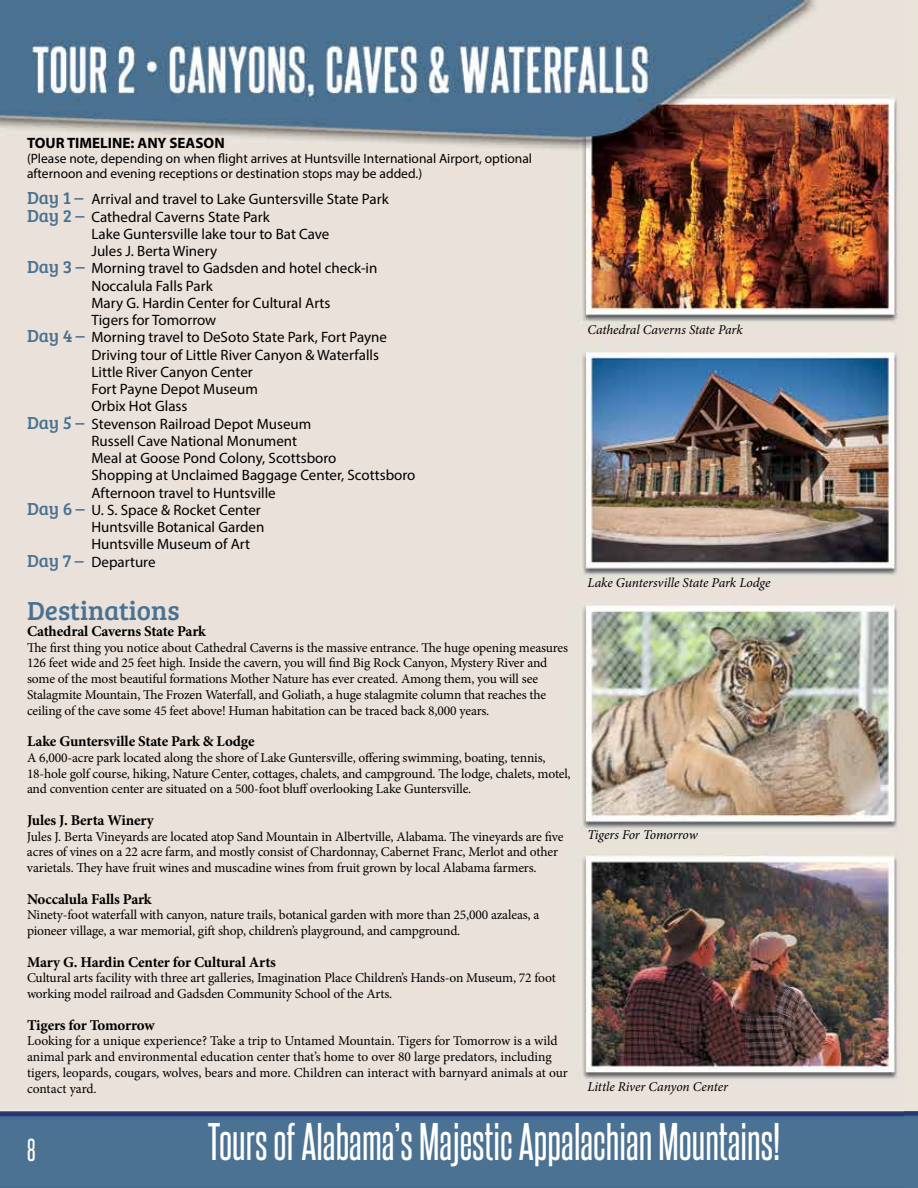
<style>
.page{position:relative;width:918px;height:1188px;background:#fff}
.page>*{position:absolute;margin:0;border:0;box-sizing:border-box;transform-origin:0 0}
.t1{font:45px "Steelfish Rg";color:#fff}
.t2{font:27px "Bree Serif";color:#497292}
.t3{font:27px "Steelfish Rg";color:#fff}
.t4{font:15px "Myriad Pro";color:#000}
.t5{font:700 15px "Minion Pro";letter-spacing:-.01em;color:#000}
.t6{font:700 15px "Myriad Pro";color:#000}
.t7{font:13.5px/15.8px "Minion Pro";letter-spacing:-.01em;color:#000}
.t8{font:13.5px/15px "Myriad Pro";color:#000}
.t9{font:italic 13.5px "Minion Pro";letter-spacing:-.01em;color:#000}
.s1{font-family:"Bree Serif";font-size:18px;color:#497292}
</style>
<div class="page">
<img style="left:0;top:0;width:904px;height:1188px">
<div style="left:904px;top:0;width:14px;height:1188px;background:#e9e3d9"></div>
<p class="t6" style="left:27px;top:133px;width:199px">TOUR TIMELINE: ANY SEASON</p>
<p class="t8" style="left:27px;top:151px;width:507px">(Please note, depending on when flight arrives at Huntsville International Airport, optional afternoon and evening receptions or destination stops may be added.)</p>
<p class="t4" style="left:27px;top:190px;width:363px"><span class="s1">Day 1 –</span> Arrival and travel to Lake Guntersville State Park</p>
<p class="t4" style="left:27px;top:207px;width:244px"><span class="s1">Day 2 –</span> Cathedral Caverns State Park</p>
<p class="t4" style="left:92px;top:225px;width:239px">Lake Guntersville lake tour to Bat Cave</p>
<p class="t4" style="left:92px;top:242px;width:127px">Jules J. Berta Winery</p>
<p class="t4" style="left:27px;top:259px;width:352px"><span class="s1">Day 3 –</span> Morning travel to Gadsden and hotel check-in</p>
<p class="t4" style="left:92px;top:276px;width:123px">Noccalula Falls Park</p>
<p class="t4" style="left:92px;top:294px;width:241px">Mary G. Hardin Center for Cultural Arts</p>
<p class="t4" style="left:92px;top:311px;width:126px">Tigers for Tomorrow</p>
<p class="t4" style="left:27px;top:328px;width:362px"><span class="s1">Day 4 –</span> Morning travel to DeSoto State Park, Fort Payne</p>
<p class="t4" style="left:92px;top:345px;width:289px">Driving tour of Little River Canyon &amp; Waterfalls</p>
<p class="t4" style="left:92px;top:363px;width:163px">Little River Canyon Center</p>
<p class="t4" style="left:92px;top:380px;width:168px">Fort Payne Depot Museum</p>
<p class="t4" style="left:92px;top:397px;width:97px">Orbix Hot Glass</p>
<p class="t4" style="left:27px;top:414px;width:286px"><span class="s1">Day 5 –</span> Stevenson Railroad Depot Museum</p>
<p class="t4" style="left:92px;top:432px;width:207px">Russell Cave National Monument</p>
<p class="t4" style="left:92px;top:449px;width:247px">Meal at Goose Pond Colony, Scottsboro</p>
<p class="t4" style="left:92px;top:466px;width:325px">Shopping at Unclaimed Baggage Center, Scottsboro</p>
<p class="t4" style="left:92px;top:483px;width:186px">Afternoon travel to Huntsville</p>
<p class="t4" style="left:27px;top:501px;width:235px"><span class="s1">Day 6 –</span> U. S. Space &amp; Rocket Center</p>
<p class="t4" style="left:91px;top:518px;width:174px">Huntsville Botanical Garden</p>
<p class="t4" style="left:91px;top:535px;width:160px">Huntsville Museum of Art</p>
<p class="t4" style="left:27px;top:552px;width:130px"><span class="s1">Day 7 –</span> Departure</p>
<h2 class="t2" style="left:27px;top:591px;width:154px">Destinations</h2>
<p class="t5" style="left:27px;top:621px;width:180px">Cathedral Caverns State Park</p>
<p class="t7" style="left:27px;top:640px;width:543px">The first thing you notice about Cathedral Caverns is the massive entrance. The huge opening measures 126 feet wide and 25 feet high. Inside the cavern, you will find Big Rock Canyon, Mystery River and some of the most beautiful formations Mother Nature has ever created. Among them, you will see Stalagmite Mountain, The Frozen Waterfall, and Goliath, a huge stalagmite column that reaches the ceiling of the cave some 45 feet above! Human habitation can be traced back 8,000 years.</p>
<p class="t5" style="left:27px;top:731px;width:229px">Lake Guntersville State Park &amp; Lodge</p>
<p class="t7" style="left:27px;top:750px;width:545px">A 6,000-acre park located along the shore of Lake Guntersville, offering swimming, boating, tennis,<br>18-hole golf course, hiking, Nature Center, cottages, chalets, and campground. The lodge, chalets, motel, and convention center are situated on a 500-foot bluff overlooking Lake Guntersville.</p>
<p class="t5" style="left:27px;top:810px;width:128px">Jules J. Berta Winery</p>
<p class="t7" style="left:27px;top:829px;width:538px">Jules J. Berta Vineyards are located atop Sand Mountain in Albertville, Alabama. The vineyards are five acres of vines on a 22 acre farm, and mostly consist of Chardonnay, Cabernet Franc, Merlot and other varietals. They have fruit wines and muscadine wines from fruit grown by local Alabama farmers.</p>
<p class="t5" style="left:27px;top:888px;width:126px">Noccalula Falls Park</p>
<p class="t7" style="left:27px;top:907px;width:514px">Ninety-foot waterfall with canyon, nature trails, botanical garden with more than 25,000 azaleas, a pioneer village, a war memorial, gift shop, children’s playground, and campground.</p>
<p class="t5" style="left:27px;top:951px;width:251px">Mary G. Hardin Center for Cultural Arts</p>
<p class="t7" style="left:27px;top:970px;width:530px">Cultural arts facility with three art galleries, Imagination Place Children’s Hands-on Museum, 72 foot working model railroad and Gadsden Community School of the Arts.</p>
<p class="t5" style="left:27px;top:1014px;width:129px">Tigers for Tomorrow</p>
<p class="t7" style="left:27px;top:1033px;width:542px">Looking for a unique experience? Take a trip to Untamed Mountain. Tigers for Tomorrow is a wild animal park and environmental education center that’s home to over 80 large predators, including tigers, leopards, cougars, wolves, bears and more. Children can interact with barnyard animals at our contact yard.</p>
<p class="t9" style="left:588px;top:320px;width:157px">Cathedral Caverns State Park</p>
<p class="t9" style="left:588px;top:573px;width:185px">Lake Guntersville State Park Lodge</p>
<p class="t9" style="left:588px;top:826px;width:112px">Tigers For Tomorrow</p>
<p class="t9" style="left:588px;top:1077px;width:142px">Little River Canyon Center</p>
<h2 class="t3" style="left:27px;top:1134px;width:10px">8</h2>
<h1 class="t1" style="left:208px;top:1114px;width:574px">Tours of Alabama’s Majestic Appalachian Mountains!</h1>
</div>
